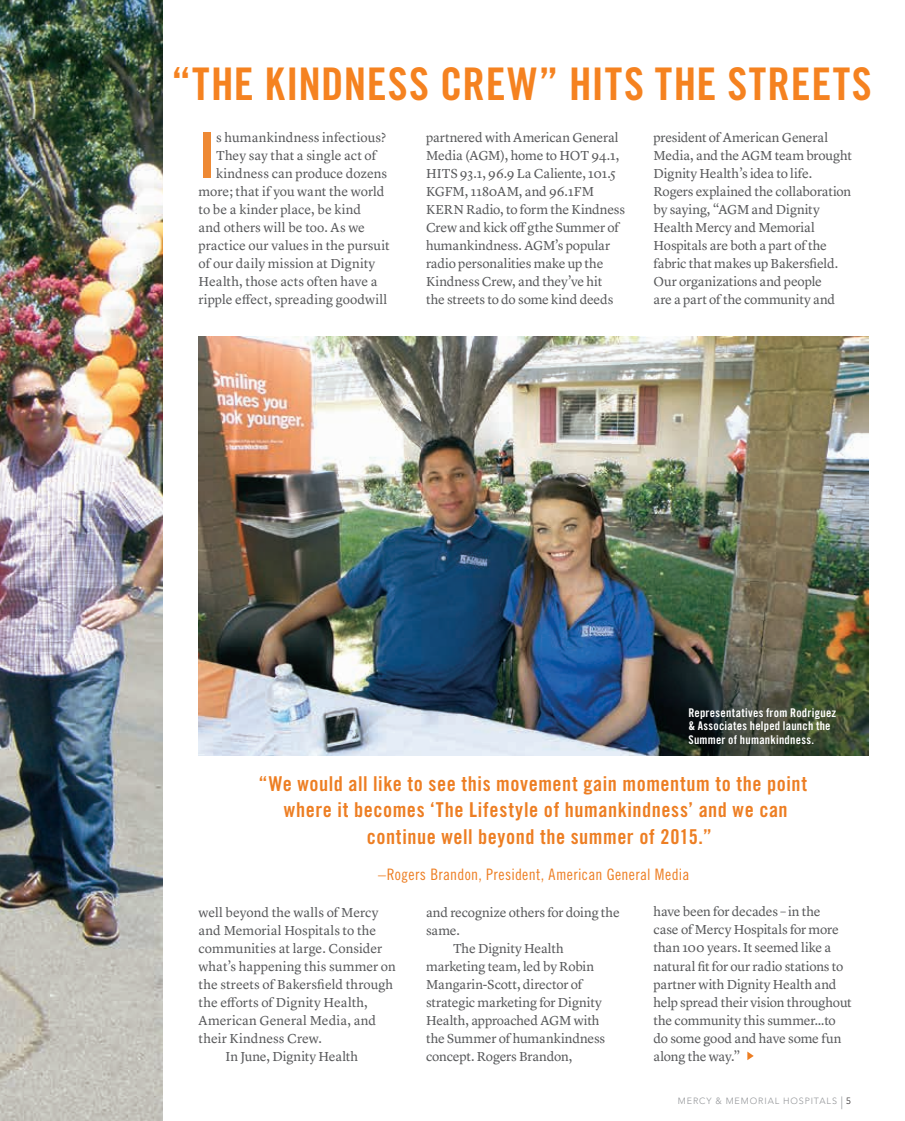
<style>
.page{position:relative;width:905px;height:1121px;background:#fff}
.page>*{position:absolute;margin:0;border:0;box-sizing:border-box;transform-origin:0 0}
.t1{font:63.3px "Trade Gothic Bold Cond Twenty";color:#ee8934}
.t2{font:45px "Trade Gothic Bold Cond Twenty";letter-spacing:.02em;color:#f58220}
.t3{font:20.55px "Trade Gothic Bold Cond Twenty";letter-spacing:.025em;color:#ed7e23}
.t4{font:15.75px "Trade Gothic Cond Eighteen";letter-spacing:.02em;color:#ed7e23}
.t5{font:13.5px/18px "Lyon Text";letter-spacing:-.005em;color:#57585a}
.t6{font:13.5px "Lyon Text";letter-spacing:.015em;color:#57585a}
.t7{font:12px/13.5px "Trade Gothic Bold Cond Twenty";letter-spacing:.02em;color:#fff}
.t8{font:300 9px "Avenir";letter-spacing:.1em;color:#939598}
.s1{font-size:12.75px}
.s2{color:#231f20}
</style>
<div class="page">
<img style="left:0;top:0;width:163px;height:1120px">
<img style="left:198px;top:336px;width:670px;height:420px">
<svg style="left:747px;top:1051px;width:6px;height:9px"></svg>
<h2 class="t2" style="left:171px;top:56px;width:702px">“THE KINDNESS CREW” HITS THE STREETS</h2>
<h1 class="t1" style="left:198px;top:117px;width:19px">I</h1>
<p class="t6" style="left:216px;top:127px;width:172px">s humankindness infectious?</p>
<p class="t5" style="left:216px;top:146px;width:162px">They say that a single act of</p>
<p class="t5" style="left:216px;top:164px;width:172px">kindness can produce dozens</p>
<p class="t5" style="left:198px;top:182px;width:187px">more; that if you want the world</p>
<p class="t5" style="left:198px;top:200px;width:164px">to be a kinder place, be kind</p>
<p class="t5" style="left:198px;top:218px;width:168px">and others will be too. As we</p>
<p class="t5" style="left:198px;top:236px;width:192px">practice our values in the pursuit</p>
<p class="t5" style="left:198px;top:254px;width:178px">of our daily mission at Dignity</p>
<p class="t5" style="left:198px;top:272px;width:180px">Health, those acts often have a</p>
<p class="t5" style="left:198px;top:290px;width:190px">ripple effect, spreading goodwill</p>
<p class="t5" style="left:426px;top:128px;width:201px">partnered with American General<br>Media (AGM), home to HOT 94.1,<br>HITS 93.1, 96.9 La Caliente, 101.5<br>KGFM, 1180AM, and 96.1FM<br>KERN Radio, to form the Kindness<br>Crew and kick off gthe Summer of humankindness. AGM’s popular radio personalities make up the<br>Kindness Crew, and they’ve hit<br>the streets to do some kind deeds</p>
<p class="t5" style="left:653px;top:128px;width:200px">president of American General<br>Media, and the AGM team brought<br>Dignity Health’s idea to life.<br>Rogers explained the collaboration by saying, “AGM and Dignity<br>Health Mercy and Memorial<br>Hospitals are both a part of the fabric that makes up Bakersfield.<br>Our organizations and people<br>are a part of the community and</p>
<p class="t7" style="left:688px;top:705px;width:149px">Representatives from Rodriguez &amp; Associates helped launch the<br>Summer of humankindness.</p>
<h3 class="t3" style="left:259px;top:770px;width:550px">“We would all like to see this movement gain momentum to the point</h3>
<h3 class="t3" style="left:284px;top:797px;width:505px">where it becomes ‘The Lifestyle of humankindness’ and we can</h3>
<h3 class="t3" style="left:367px;top:824px;width:346px">continue well beyond the summer of 2015.”</h3>
<p class="t4" style="left:378px;top:865px;width:313px">–Rogers Brandon, President, American General Media</p>
<p class="t5" style="left:198px;top:902px;width:181px">well beyond the walls of Mercy</p>
<p class="t5" style="left:198px;top:920px;width:179px">and Memorial Hospitals to the</p>
<p class="t5" style="left:198px;top:938px;width:185px">communities at large. Consider</p>
<p class="t5" style="left:198px;top:956px;width:199px">what’s happening this summer on</p>
<p class="t5" style="left:198px;top:974px;width:196px">the streets of Bakersfield through</p>
<p class="t5" style="left:198px;top:992px;width:171px">the efforts of Dignity Health,</p>
<p class="t5" style="left:198px;top:1010px;width:179px">American General Media, and</p>
<p class="t5" style="left:198px;top:1028px;width:125px">their Kindness Crew.</p>
<p class="t5" style="left:225px;top:1046px;width:134px">In June, Dignity Health</p>
<p class="t5" style="left:426px;top:902px;width:195px">and recognize others for doing the</p>
<p class="t5" style="left:426px;top:920px;width:36px">same.</p>
<p class="t5" style="left:453px;top:938px;width:112px">The Dignity Health</p>
<p class="t5" style="left:426px;top:956px;width:169px">marketing team, led by Robin</p>
<p class="t5" style="left:426px;top:974px;width:158px">Mangarin-Scott, director of</p>
<p class="t5" style="left:426px;top:992px;width:177px">strategic marketing for Dignity</p>
<p class="t5" style="left:426px;top:1010px;width:175px">Health, approached AGM with</p>
<p class="t5" style="left:426px;top:1028px;width:181px">the Summer of humankindness</p>
<p class="t5" style="left:426px;top:1046px;width:148px">concept. Rogers Brandon,</p>
<p class="t5" style="left:653px;top:901px;width:200px">have been for decades – in the<br>case of Mercy Hospitals for more than 100 years. It seemed like a natural fit for our radio stations to partner with Dignity Health and help spread their vision throughout the community this summer…to do some good and have some fun along the way.”</p>
<p class="t8" style="left:678px;top:1095px;width:174px">MERCY &amp; MEMORIAL HOSPITALS <span class="s1">|</span> <span class="s2">5</span></p>
</div>
